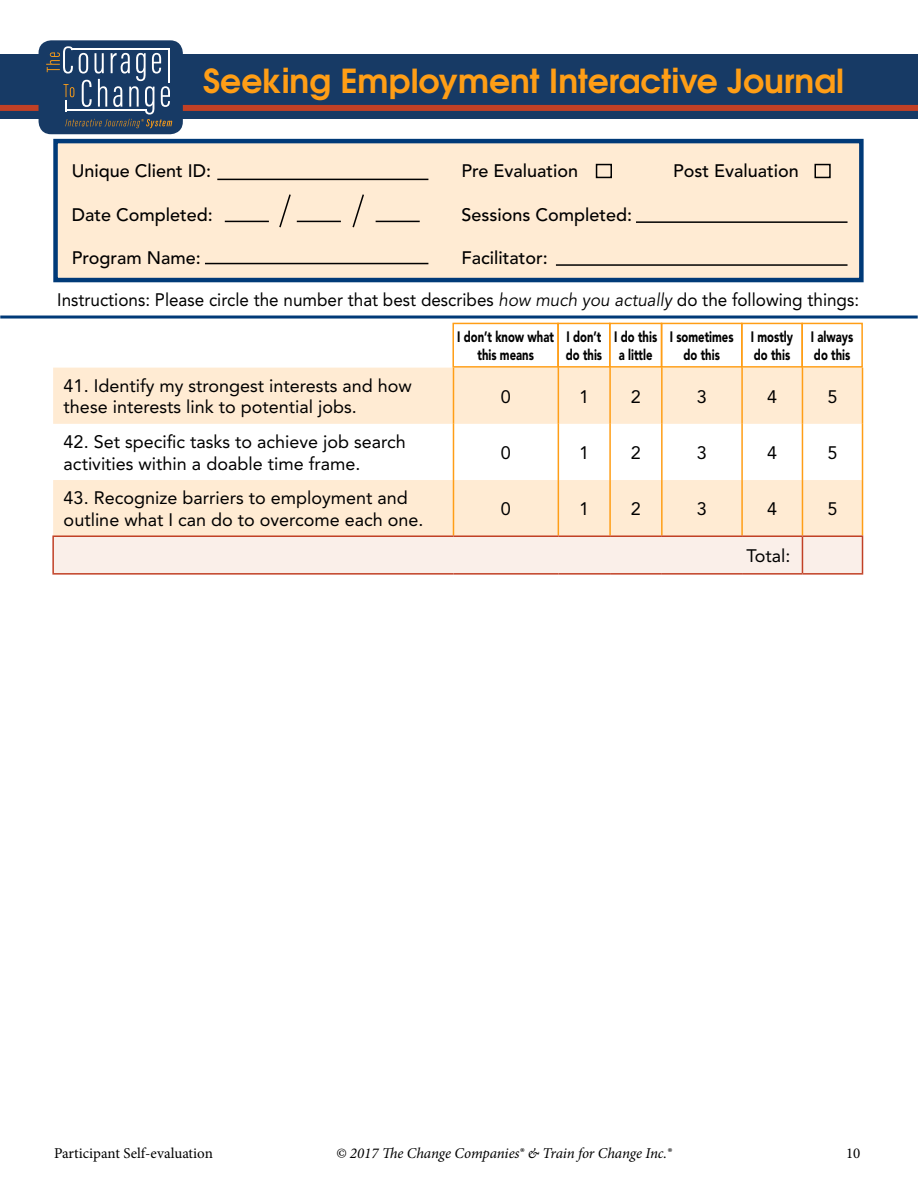
<style>
.page{position:relative;width:918px;height:1188px;background:#fff}
.page>*{position:absolute;margin:0;border:0;box-sizing:border-box;transform-origin:0 0}
.t1{font:700 33px "Te X Gyre Adventor";color:#ff9e16}
.t2{font:18px/21.6px "Avenir LT Std";color:#000}
.t3{font:500 18px "Avenir LT Std";color:#000}
.t4{font:18px "Avenir LT Std";color:#000;scale:.95 1}
.t5{font:900 15px/18px "Avenir LT Std";color:#000;text-align:center;scale:.75 1}
.t6{font:italic 15px "Minion Pro";letter-spacing:-.01em;color:#000}
.t7{font:15px "Minion Pro";color:#000}
.s1{font-style:italic}
</style>
<div class="page">
<div style="left:0;top:54px;width:918px;height:65px;background:#173a65"></div>
<div style="left:0;top:105px;width:918px;height:6px;background:#c14025"></div>
<div style="left:39px;top:40px;width:144px;height:94px;background:#173a65;border-radius:13px"></div>
<svg style="left:46px;top:46px;width:126px;height:82px"></svg>
<hr style="left:0;top:316px;width:918px;height:3px;background:#003a78">
<div style="left:53px;top:139px;width:811px;height:143px;background:#ffebd3;border:4px solid #003a78"></div>
<hr style="left:217px;top:179px;width:211px;height:1px;background:#000">
<hr style="left:225px;top:221px;width:44px;height:1px;background:#000">
<hr style="left:297px;top:221px;width:44px;height:1px;background:#000">
<hr style="left:376px;top:221px;width:44px;height:1px;background:#000">
<svg style="left:279px;top:194px;width:12px;height:34px"></svg>
<svg style="left:352px;top:194px;width:12px;height:34px"></svg>
<hr style="left:636px;top:221px;width:212px;height:2px;background:#000">
<hr style="left:556px;top:264px;width:292px;height:2px;background:#000">
<hr style="left:205px;top:263px;width:223px;height:1px;background:#000">
<div style="left:596px;top:164px;width:16px;height:14px;border:2px solid #000"></div>
<div style="left:814px;top:164px;width:17px;height:14px;border:2px solid #000"></div>
<svg style="left:53px;top:368px;width:809px;height:167px;fill:#ffebd3"></svg>
<div style="left:54px;top:537px;width:808px;height:36px;background:#faefe9"></div>
<hr style="left:453px;top:368px;width:1px;height:56px;background:#ff9e16">
<hr style="left:558px;top:368px;width:1px;height:56px;background:#ff9e16">
<hr style="left:609px;top:368px;width:2px;height:56px;background:#ff9e16">
<hr style="left:661px;top:368px;width:2px;height:56px;background:#ff9e16">
<hr style="left:741px;top:368px;width:2px;height:56px;background:#ff9e16">
<hr style="left:802px;top:368px;width:1px;height:56px;background:#ff9e16">
<hr style="left:862px;top:368px;width:1px;height:56px;background:#ff9e16">
<hr style="left:453px;top:424px;width:1px;height:56px;background:#ff9e16">
<hr style="left:558px;top:424px;width:1px;height:56px;background:#ff9e16">
<hr style="left:609px;top:424px;width:2px;height:56px;background:#ff9e16">
<hr style="left:661px;top:424px;width:2px;height:56px;background:#ff9e16">
<hr style="left:741px;top:424px;width:2px;height:56px;background:#ff9e16">
<hr style="left:802px;top:424px;width:1px;height:56px;background:#ff9e16">
<hr style="left:862px;top:424px;width:1px;height:56px;background:#ff9e16">
<hr style="left:453px;top:480px;width:1px;height:55px;background:#ff9e16">
<hr style="left:558px;top:480px;width:1px;height:55px;background:#ff9e16">
<hr style="left:609px;top:480px;width:2px;height:55px;background:#ff9e16">
<hr style="left:661px;top:480px;width:2px;height:55px;background:#ff9e16">
<hr style="left:741px;top:480px;width:2px;height:55px;background:#ff9e16">
<hr style="left:802px;top:480px;width:1px;height:55px;background:#ff9e16">
<hr style="left:862px;top:480px;width:1px;height:55px;background:#ff9e16">
<hr style="left:52px;top:535px;width:401px;height:2px;background:#c14025">
<hr style="left:52px;top:537px;width:2px;height:36px;background:#c14025">
<hr style="left:453px;top:535px;width:105px;height:2px;background:#c14025">
<hr style="left:558px;top:535px;width:52px;height:2px;background:#c14025">
<hr style="left:610px;top:535px;width:52px;height:2px;background:#c14025">
<hr style="left:662px;top:535px;width:80px;height:2px;background:#c14025">
<hr style="left:742px;top:535px;width:60px;height:2px;background:#c14025">
<hr style="left:802px;top:535px;width:61px;height:2px;background:#c14025">
<hr style="left:802px;top:537px;width:1px;height:36px;background:#c14025">
<hr style="left:862px;top:537px;width:1px;height:36px;background:#c14025">
<hr style="left:52px;top:573px;width:401px;height:2px;background:#c14025">
<hr style="left:453px;top:573px;width:105px;height:2px;background:#c14025">
<hr style="left:558px;top:573px;width:52px;height:2px;background:#c14025">
<hr style="left:610px;top:573px;width:52px;height:2px;background:#c14025">
<hr style="left:662px;top:573px;width:80px;height:2px;background:#c14025">
<hr style="left:742px;top:573px;width:60px;height:2px;background:#c14025">
<hr style="left:802px;top:573px;width:61px;height:2px;background:#c14025">
<div style="left:452px;top:323px;width:107px;height:45px;border:2px solid #ff9e16"></div>
<div style="left:557px;top:323px;width:54px;height:45px;border:2px solid #ff9e16"></div>
<div style="left:609px;top:323px;width:53px;height:45px;border:2px solid #ff9e16"></div>
<div style="left:661px;top:323px;width:82px;height:45px;border:2px solid #ff9e16"></div>
<div style="left:741px;top:323px;width:62px;height:45px;border:2px solid #ff9e16"></div>
<div style="left:801px;top:323px;width:62px;height:45px;border:2px solid #ff9e16"></div>
<h1 class="t1" style="left:203px;top:52px;width:643px">Seeking Employment Interactive Journal</h1>
<p class="t3" style="left:72px;top:161px;width:141px">Unique Client ID:</p>
<p class="t3" style="left:72px;top:204px;width:143px">Date Completed:</p>
<p class="t3" style="left:72px;top:247px;width:131px">Program Name:</p>
<p class="t3" style="left:461px;top:161px;width:118px">Pre Evaluation</p>
<p class="t3" style="left:673px;top:161px;width:127px">Post Evaluation</p>
<p class="t3" style="left:461px;top:204px;width:172px">Sessions Completed:</p>
<p class="t3" style="left:461px;top:247px;width:88px">Facilitator:</p>
<p class="t4" style="left:57px;top:289px;width:846px">Instructions: Please circle the number that best describes <span class="s1">how much you actually</span> do the following things:</p>
<p class="t5" style="left:457px;top:328px;width:131px">I don’t know what this means</p>
<p class="t5" style="left:566px;top:328px;width:50px;text-align:left">I don’t do this</p>
<p class="t5" style="left:614px;top:328px;width:59px">I do this a little</p>
<p class="t5" style="left:670px;top:328px;width:87px">I sometimes do this</p>
<p class="t5" style="left:751px;top:328px;width:58px;text-align:left">I mostly do this</p>
<p class="t5" style="left:811px;top:328px;width:58px;text-align:left">I always do this</p>
<p class="t2" style="left:64px;top:375px;width:350px">41. Identify my strongest interests and how these interests link to potential jobs.</p>
<p class="t2" style="left:501px;top:386px;width:12px">0</p>
<p class="t2" style="left:579px;top:386px;width:12px">1</p>
<p class="t2" style="left:631px;top:386px;width:12px">2</p>
<p class="t2" style="left:697px;top:386px;width:12px">3</p>
<p class="t2" style="left:767px;top:386px;width:12px">4</p>
<p class="t2" style="left:827px;top:386px;width:12px">5</p>
<p class="t2" style="left:64px;top:431px;width:344px">42. Set specific tasks to achieve job search activities within a doable time frame.</p>
<p class="t2" style="left:501px;top:442px;width:12px">0</p>
<p class="t2" style="left:579px;top:442px;width:12px">1</p>
<p class="t2" style="left:631px;top:442px;width:12px">2</p>
<p class="t2" style="left:697px;top:442px;width:12px">3</p>
<p class="t2" style="left:767px;top:442px;width:12px">4</p>
<p class="t2" style="left:827px;top:442px;width:12px">5</p>
<p class="t2" style="left:64px;top:487px;width:362px">43. Recognize barriers to employment and outline what I can do to overcome each one.</p>
<p class="t2" style="left:501px;top:498px;width:12px">0</p>
<p class="t2" style="left:579px;top:498px;width:12px">1</p>
<p class="t2" style="left:631px;top:498px;width:12px">2</p>
<p class="t2" style="left:697px;top:498px;width:12px">3</p>
<p class="t2" style="left:767px;top:498px;width:12px">4</p>
<p class="t2" style="left:827px;top:498px;width:12px">5</p>
<p class="t2" style="left:746px;top:545px;width:46px">Total:</p>
<p class="t7" style="left:54px;top:1143px;width:160px">Participant Self-evaluation</p>
<p class="t6" style="left:336px;top:1142px;width:337px">© 2017 The Change Companies® &amp; Train for Change Inc.®</p>
<p class="t7" style="left:846px;top:1143px;width:16px">10</p>
</div>
